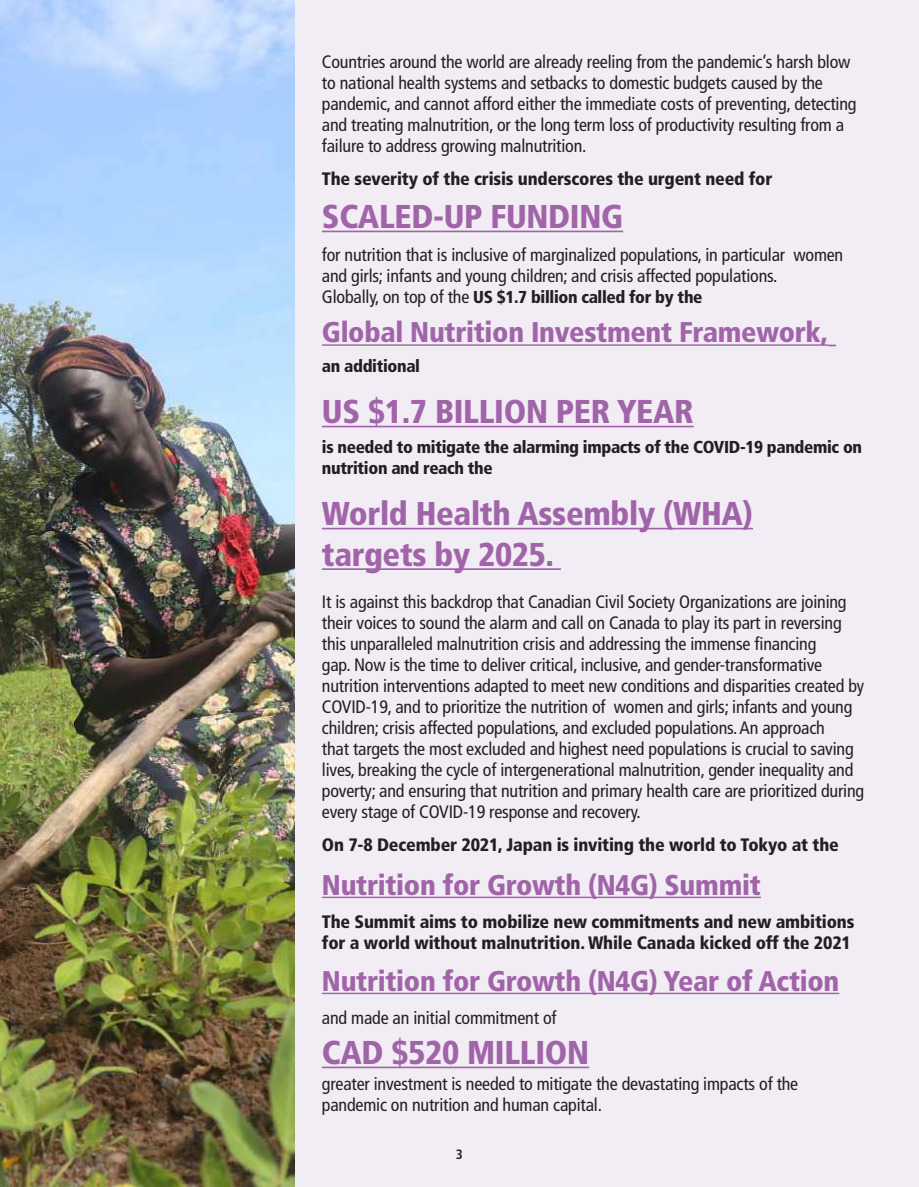
<style>
.page{position:relative;width:919px;height:1187px;background:#fff}
.page>*{position:absolute;margin:0;border:0;box-sizing:border-box;transform-origin:0 0}
.t1{font:900 condensed 33px/40.5px "Frutiger";letter-spacing:-.01em;color:#a064a9}
.t2{font:900 condensed 28.5px "Frutiger";letter-spacing:-.01em;color:#a064a9}
.t3{font:condensed 18px/21px "Frutiger";letter-spacing:-.01em;color:#231f20}
.t4{font:900 condensed 18px/21px "Frutiger";letter-spacing:-.01em;color:#231f20}
.t5{font:900 condensed 17.25px/21px "Frutiger";letter-spacing:-.02em;color:#231f20}
.t6{font:700 condensed 13.5px "Frutiger";color:#231f20}
.s1{font-weight:400;font-size:18px}
</style>
<div class="page">
<div style="left:0;top:0;width:918px;height:1186px;background:#f2ecf4"></div>
<hr style="left:322px;top:230px;width:301px;height:2px;background:#a064a9">
<hr style="left:322px;top:344px;width:506px;height:2px;background:#a064a9">
<svg style="left:828px;top:344px;width:8px;height:2px"></svg>
<hr style="left:322px;top:425px;width:371px;height:2px;background:#a064a9">
<hr style="left:322px;top:527px;width:431px;height:2px;background:#a064a9">
<hr style="left:322px;top:568px;width:239px;height:2px;background:#a064a9">
<hr style="left:322px;top:896px;width:438px;height:2px;background:#a064a9">
<hr style="left:322px;top:992px;width:517px;height:2px;background:#a064a9">
<hr style="left:322px;top:1066px;width:267px;height:2px;background:#a064a9">
<img style="left:0;top:0;width:295px;height:1186px">
<p class="t3" style="left:322px;top:51px;width:536px">Countries around the world are already reeling from the pandemic’s harsh blow to national health systems and setbacks to domestic budgets caused by the pandemic, and cannot afford either the immediate costs of preventing, detecting and treating malnutrition, or the long term loss of productivity resulting from a failure to address growing malnutrition.</p>
<p class="t4" style="left:322px;top:168px;width:452px">The severity of the crisis underscores the urgent need for</p>
<h1 class="t1" style="left:322px;top:196px;width:302px">SCALED-UP FUNDING</h1>
<p class="t3" style="left:322px;top:244px;width:523px">for nutrition that is inclusive of marginalized populations, in particular women and girls; infants and young children; and crisis affected populations.</p>
<p class="t5" style="left:322px;top:286px;width:382px"><span class="s1">Globally, on top of the</span> US $1.7 billion called for by the</p>
<h2 class="t2" style="left:322px;top:315px;width:507px">Global Nutrition Investment Framework,</h2>
<p class="t5" style="left:322px;top:355px;width:100px">an additional</p>
<h1 class="t1" style="left:322px;top:391px;width:373px">US $1.7 BILLION PER YEAR</h1>
<p class="t5" style="left:322px;top:436px;width:541px">is needed to mitigate the alarming impacts of the COVID-19 pandemic on nutrition and reach the</p>
<h1 class="t1" style="left:322px;top:493px;width:432px">World Health Assembly (WHA) targets by 2025.</h1>
<p class="t3" style="left:322px;top:591px;width:543px">It is against this backdrop that Canadian Civil Society Organizations are joining their voices to sound the alarm and call on Canada to play its part in reversing this unparalleled malnutrition crisis and addressing the immense financing<br>gap. Now is the time to deliver critical, inclusive, and gender-transformative nutrition interventions adapted to meet new conditions and disparities created by COVID-19, and to prioritize the nutrition of women and girls; infants and young children; crisis affected populations, and excluded populations. An approach<br>that targets the most excluded and highest need populations is crucial to saving lives, breaking the cycle of intergenerational malnutrition, gender inequality and poverty; and ensuring that nutrition and primary health care are prioritized during every stage of COVID-19 response and recovery.</p>
<p class="t4" style="left:322px;top:834px;width:518px">On 7-8 December 2021, Japan is inviting the world to Tokyo at the</p>
<h2 class="t2" style="left:322px;top:867px;width:440px">Nutrition for Growth (N4G) Summit</h2>
<p class="t4" style="left:322px;top:910px;width:534px">The Summit aims to mobilize new commitments and new ambitions for a world without malnutrition. While Canada kicked off the 2021</p>
<h2 class="t2" style="left:322px;top:963px;width:519px">Nutrition for Growth (N4G) Year of Action</h2>
<p class="t3" style="left:322px;top:1006px;width:236px">and made an initial commitment of</p>
<h1 class="t1" style="left:322px;top:1032px;width:269px">CAD $520 MILLION</h1>
<p class="t3" style="left:322px;top:1072px;width:478px">greater investment is needed to mitigate the devastating impacts of the pandemic on nutrition and human capital.</p>
<p class="t6" style="left:456px;top:1145px;width:9px">3</p>
</div>
